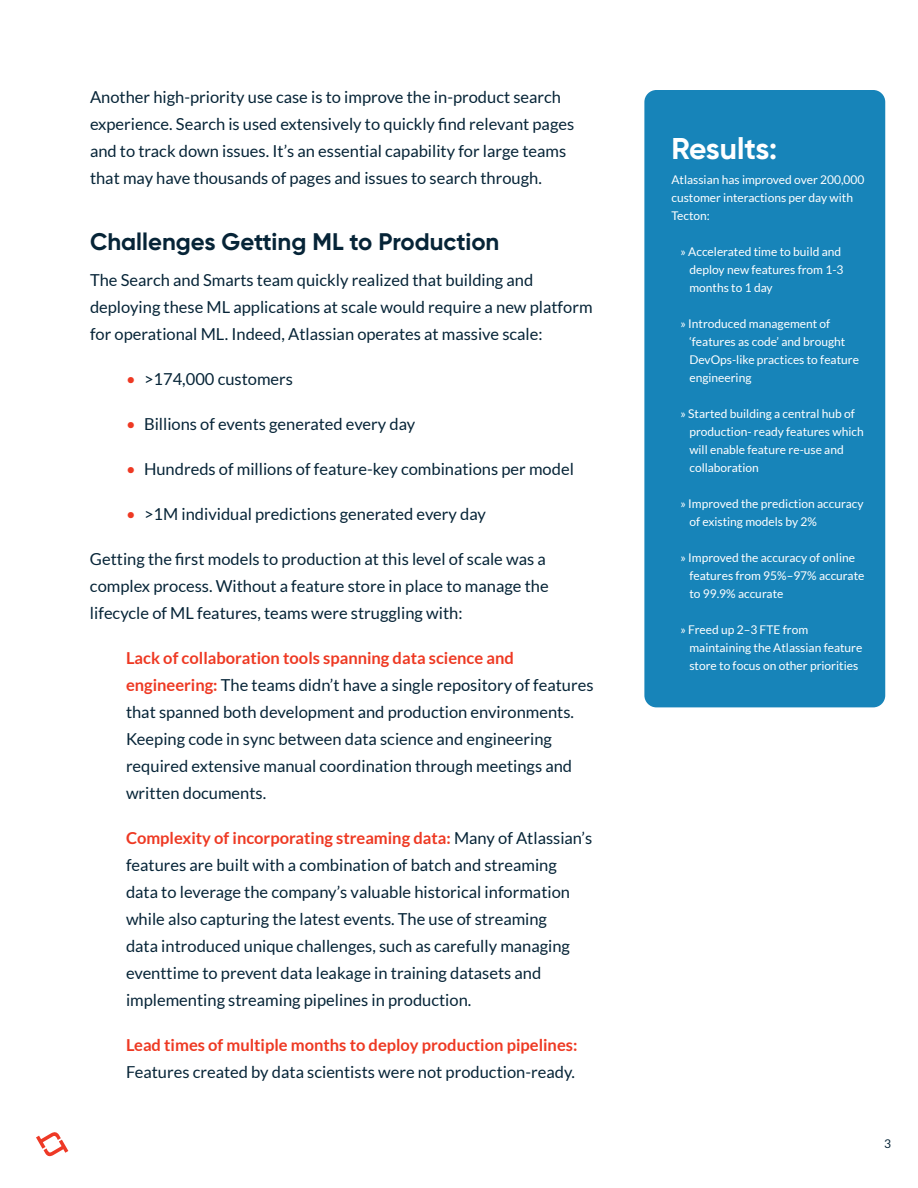
<style>
.page{position:relative;width:918px;height:1188px;background:#fff}
.page>*{position:absolute;margin:0;border:0;box-sizing:border-box;transform-origin:0 0}
.t1{font:700 30px "Gilroy";letter-spacing:-.01em;color:#fff}
.t2{font:700 24px "Gilroy";color:#062437}
.t3{font:16.5px/27px "Lato";color:#062437}
.t4{font:700 16.5px "Lato";color:#ee3923}
.t5{font:12px/18px "Lato";color:#fff}
.t6{font:12px "Lato";color:#062437}
.s1{color:#ee3923}
.s2{font-weight:700;color:#ee3923}
</style>
<div class="page">
<svg style="left:36px;top:1132px;width:32px;height:25px"></svg>
<div style="left:644px;top:90px;width:241px;height:617px;background:#1784b9;border-radius:12px"></div>
<p class="t3" style="left:90px;top:84px;width:486px">Another high-priority use case is to improve the in-product search experience. Search is used extensively to quickly find relevant pages and to track down issues. It’s an essential capability for large teams that may have thousands of pages and issues to search through.</p>
<h2 class="t2" style="left:90px;top:227px;width:411px">Challenges Getting ML to Production</h2>
<p class="t3" style="left:90px;top:267px;width:504px">The Search and Smarts team quickly realized that building and deploying these ML applications at scale would require a new platform for operational ML. Indeed, Atlassian operates at massive scale:</p>
<p class="t3" style="left:126px;top:366px;width:169px"><span class="s1">•</span> &gt;174,000 customers</p>
<p class="t3" style="left:126px;top:411px;width:291px"><span class="s1">•</span> Billions of events generated every day</p>
<p class="t3" style="left:126px;top:456px;width:449px"><span class="s1">•</span> Hundreds of millions of feature-key combinations per model</p>
<p class="t3" style="left:126px;top:501px;width:361px"><span class="s1">•</span> &gt;1M individual predictions generated every day</p>
<p class="t3" style="left:90px;top:546px;width:460px">Getting the first models to production at this level of scale was a complex process. Without a feature store in place to manage the lifecycle of ML features, teams were struggling with:</p>
<p class="t3" style="left:126px;top:645px;width:469px"><span class="s2">Lack of collaboration tools spanning data science and engineering:</span> The teams didn’t have a single repository of features that spanned both development and production environments.<br>Keeping code in sync between data science and engineering required extensive manual coordination through meetings and written documents.</p>
<p class="t3" style="left:126px;top:825px;width:468px"><span class="s2">Complexity of incorporating streaming data:</span> Many of Atlassian’s features are built with a combination of batch and streaming data to leverage the company’s valuable historical information while also capturing the latest events. The use of streaming<br>data introduced unique challenges, such as carefully managing eventtime to prevent data leakage in training datasets and implementing streaming pipelines in production.</p>
<p class="t4" style="left:126px;top:1036px;width:453px">Lead times of multiple months to deploy production pipelines:</p>
<p class="t3" style="left:126px;top:1059px;width:450px">Features created by data scientists were not production-ready.</p>
<h1 class="t1" style="left:671px;top:130px;width:107px">Results:</h1>
<p class="t5" style="left:671px;top:170px;width:195px">Atlassian has improved over 200,000 customer interactions per day with<br>Tecton:</p>
<p class="t5" style="left:689px;top:242px;width:156px;text-indent:-9px">» Accelerated time to build and deploy new features from 1-3 months to 1 day</p>
<p class="t5" style="left:689px;top:314px;width:171px;text-indent:-9px">» Introduced management of ‘features as code’ and brought<br>DevOps-like practices to feature engineering</p>
<p class="t5" style="left:689px;top:404px;width:176px;text-indent:-9px">» Started building a central hub of production- ready features which will enable feature re-use and collaboration</p>
<p class="t5" style="left:689px;top:494px;width:176px;text-indent:-9px">» Improved the prediction accuracy of existing models by 2%</p>
<p class="t5" style="left:689px;top:548px;width:177px;text-indent:-9px">» Improved the accuracy of online features from 95%–97% accurate to 99.9% accurate</p>
<p class="t5" style="left:689px;top:620px;width:174px;text-indent:-9px">» Freed up 2–3 FTE from maintaining the Atlassian feature store to focus on other priorities</p>
<p class="t6" style="left:884px;top:1137px;width:8px">3</p>
</div>
